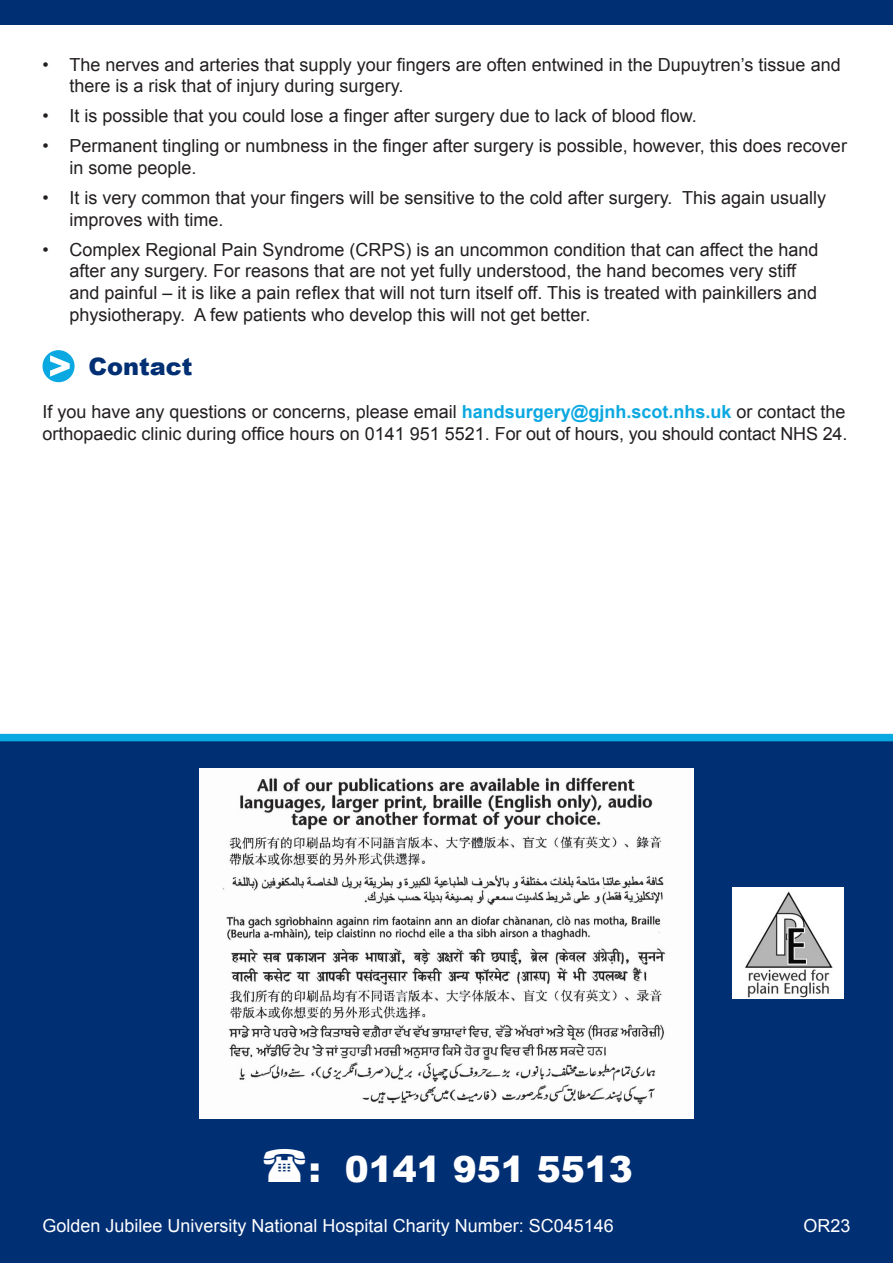
<style>
.page{position:relative;width:893px;height:1263px;background:#fff}
.page>*{position:absolute;margin:0;border:0;box-sizing:border-box;transform-origin:0 0}
.t1{font:900 36px "Arial";color:#fff}
.sub-title{font:900 24px "Arial";color:#002f74}
.t2{font:18px/21.6px "Arial";color:#231f20}
.t3{font:18px "Arial";color:#fff}
.s1{font-weight:700;color:#0ba8e1}
</style>
<div class="page">
<div style="left:0;top:741px;width:893px;height:522px;background:#002f74"></div>
<img style="left:200px;top:768px;width:493px;height:350px">
<img style="left:733px;top:888px;width:111px;height:111px">
<div style="left:0;top:734px;width:893px;height:7px;background:#0ba8e1"></div>
<div style="left:0;top:0;width:893px;height:25px;background:#002f74"></div>
<svg style="left:43px;top:350px;width:32px;height:32px"></svg>
<p class="t2" style="left:70px;top:54px;width:773px;text-indent:-27px">• The nerves and arteries that supply your fingers are often entwined in the Dupuytren’s tissue and there is a risk that of injury during surgery.</p>
<p class="t2" style="left:43px;top:105px;width:656px">• It is possible that you could lose a finger after surgery due to lack of blood flow.</p>
<p class="t2" style="left:70px;top:135px;width:779px;text-indent:-27px">• Permanent tingling or numbness in the finger after surgery is possible, however, this does recover in some people.</p>
<p class="t2" style="left:70px;top:187px;width:758px;text-indent:-27px">• It is very common that your fingers will be sensitive to the cold after surgery. This again usually improves with time.</p>
<p class="t2" style="left:70px;top:239px;width:751px;text-indent:-27px">• Complex Regional Pain Syndrome (CRPS) is an uncommon condition that can affect the hand after any surgery. For reasons that are not yet fully understood, the hand becomes very stiff and painful – it is like a pain reflex that will not turn itself off. This is treated with painkillers and physiotherapy. A few patients who develop this will not get better.</p>
<p class="sub-title" style="left:89px;top:349px;width:106px">Contact</p>
<p class="t2" style="left:43px;top:401px;width:806px">If you have any questions or concerns, please email <span class="s1">handsurgery@gjnh.scot.nhs.uk</span> or contact the orthopaedic clinic during office hours on 0141 951 5521. For out of hours, you should contact NHS 24.</p>
<h1 class="t1" style="left:309px;top:1143px;width:326px">: 0141 951 5513</h1>
<p class="t3" style="left:43px;top:1214px;width:573px">Golden Jubilee University National Hospital Charity Number: SC045146</p>
<p class="t3" style="left:803px;top:1214px;width:49px">OR23</p>
<p class="t3" style="left:823px;top:1226px;width:49px">OR01</p>
</div>
